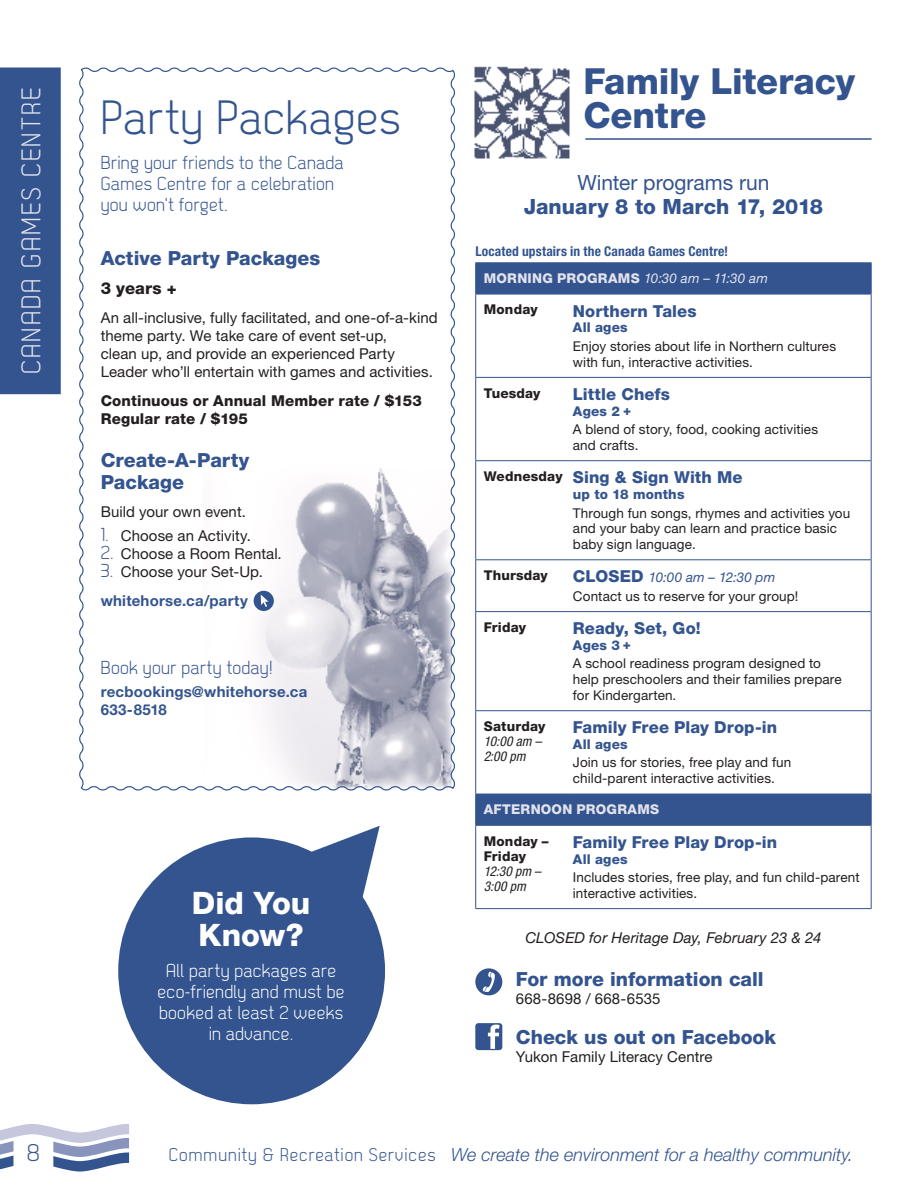
<style>
.page{position:relative;width:918px;height:1188px;background:#fff}
.page>*{position:absolute;margin:0;border:0;box-sizing:border-box;transform-origin:0 0}
.t1{font:48px "Dekar";letter-spacing:.025em;color:#33548e}
.t2{font:800 36px/34.5px "Helvetica Neue LT Std";letter-spacing:-.005em;color:#33548e}
.t3{font:800 30.9px/32.2px "Helvetica Neue LT Std";color:#fff}
.t4{font:27px "Dekar";letter-spacing:.075em;color:#e3e3ee}
.t5{font:24px "Dekar";color:#33548e}
.t6{font:800 21px "Helvetica Neue LT Std";color:#33548e}
.t7{font:21px "Helvetica Neue LT Std";color:#33548e}
.t8{font:800 19.5px/21.8px "Helvetica Neue LT Std";color:#33548e}
.t9{font:18.75px/21px "Dekar";letter-spacing:.015em;color:#33548e}
.t10{font:18.75px/21px "Dekar";letter-spacing:.015em;color:#fff;text-align:center}
.t11{font:italic 300 18px "Helvetica Neue LT Std";color:#33548e}
.t12{font:800 16.5px "Helvetica Neue LT Std";letter-spacing:.005em;color:#33548e}
.t13{font:800 16.5px "Helvetica Neue LT Std";letter-spacing:.005em;color:#231f20}
.t14{font:15px/18px "Helvetica Neue LT Std";letter-spacing:.005em;color:#231f20}
.t15{font:700 15px/28.8px "Helvetica Neue LT Std";letter-spacing:.015em;color:#33548e}
.t16{font:800 15px/18px "Helvetica Neue LT Std";letter-spacing:.01em;color:#231f20}
.t17{font:italic 15px "Helvetica Neue LT Std";letter-spacing:.01em;color:#231f20}
.t18{font:13.5px/15.8px "Helvetica Neue LT Std";letter-spacing:.01em;color:#231f20}
.t19{font:700 condensed 13.5px/26.8px "Helvetica Neue LT Std";letter-spacing:.01em;color:#33548e}
.t20{font:800 13.5px/15.8px "Helvetica Neue LT Std";letter-spacing:.015em;color:#231f20}
.t21{font:800 13.5px "Helvetica Neue LT Std";letter-spacing:.015em;color:#33548e}
.t22{font:italic condensed 13.5px/15px "Helvetica Neue LT Std";color:#231f20}
.t23{font:800 13.5px "Helvetica Neue LT Std";letter-spacing:.02em;color:#e3e3ee}
.s1{font-family:"Dekar";font-size:18.75px;color:#33548e}
.s2{font-family:"Dekar";font-weight:400;font-size:18.75px}
.s3{font-weight:400;color:#231f20}
.s4{font-weight:800;font-stretch:normal;color:#e3e3ee}
.s5{font-weight:400;font-style:italic;font-stretch:normal;color:#e3e3ee}
.s6{font-size:13.5px;color:#231f20}
.s7{font-weight:800;font-size:16.5px;color:#33548e}
.s8{font-style:italic;color:#33548e}
.s9{font-family:"Dekar";font-weight:400;font-style:normal;font-size:18.3px}
</style>
<div class="page">
<svg style="left:79px;top:67px;width:376px;height:724px"></svg>
<svg style="left:0;top:1124px;width:129px;height:48px"></svg>
<svg style="left:476px;top:263px;width:395px;height:562px"></svg>
<hr style="left:475px;top:263px;width:1px;height:31px;background:#33548e">
<hr style="left:475px;top:262px;width:98px;height:1px;background:#33548e">
<hr style="left:573px;top:262px;width:299px;height:1px;background:#33548e">
<hr style="left:871px;top:263px;width:1px;height:31px;background:#33548e">
<hr style="left:475px;top:294px;width:1px;height:83px;background:#33548e">
<hr style="left:475px;top:294px;width:98px;height:1px;background:#33548e">
<hr style="left:573px;top:294px;width:299px;height:1px;background:#33548e">
<hr style="left:871px;top:294px;width:1px;height:83px;background:#33548e">
<hr style="left:475px;top:378px;width:1px;height:82px;background:#33548e">
<hr style="left:475px;top:377px;width:98px;height:1px;background:#33548e">
<hr style="left:573px;top:377px;width:299px;height:1px;background:#33548e">
<hr style="left:871px;top:378px;width:1px;height:82px;background:#33548e">
<hr style="left:475px;top:461px;width:1px;height:98px;background:#33548e">
<hr style="left:475px;top:460px;width:98px;height:1px;background:#33548e">
<hr style="left:573px;top:460px;width:299px;height:1px;background:#33548e">
<hr style="left:871px;top:461px;width:1px;height:98px;background:#33548e">
<hr style="left:475px;top:560px;width:1px;height:51px;background:#33548e">
<hr style="left:475px;top:559px;width:98px;height:1px;background:#33548e">
<hr style="left:573px;top:559px;width:299px;height:1px;background:#33548e">
<hr style="left:871px;top:560px;width:1px;height:51px;background:#33548e">
<hr style="left:475px;top:612px;width:1px;height:98px;background:#33548e">
<hr style="left:475px;top:611px;width:98px;height:1px;background:#33548e">
<hr style="left:573px;top:611px;width:299px;height:1px;background:#33548e">
<hr style="left:871px;top:612px;width:1px;height:98px;background:#33548e">
<hr style="left:475px;top:711px;width:1px;height:83px;background:#33548e">
<hr style="left:475px;top:710px;width:98px;height:1px;background:#33548e">
<hr style="left:573px;top:710px;width:299px;height:1px;background:#33548e">
<hr style="left:871px;top:711px;width:1px;height:83px;background:#33548e">
<hr style="left:475px;top:794px;width:1px;height:31px;background:#33548e">
<hr style="left:475px;top:794px;width:98px;height:1px;background:#33548e">
<hr style="left:573px;top:794px;width:299px;height:1px;background:#33548e">
<hr style="left:871px;top:794px;width:1px;height:31px;background:#33548e">
<hr style="left:475px;top:826px;width:1px;height:82px;background:#33548e">
<hr style="left:475px;top:825px;width:98px;height:1px;background:#33548e">
<hr style="left:475px;top:908px;width:98px;height:1px;background:#33548e">
<hr style="left:573px;top:825px;width:299px;height:1px;background:#33548e">
<hr style="left:871px;top:826px;width:1px;height:82px;background:#33548e">
<hr style="left:573px;top:908px;width:299px;height:1px;background:#33548e">
<div style="left:475px;top:968px;width:27px;height:27px;background:#33548e;border-radius:50%"></div>
<svg style="left:483px;top:972px;width:12px;height:20px"></svg>
<svg style="left:475px;top:1023px;width:27px;height:27px"></svg>
<img style="left:474px;top:66px;width:96px;height:93px">
<hr style="left:585px;top:138px;width:287px;height:2px;background:#33548e">
<div style="left:118px;top:837px;width:267px;height:267px;background:#33548e;border-radius:50%"></div>
<svg style="left:308px;top:826px;width:72px;height:72px"></svg>
<div style="left:0;top:68px;width:61px;height:326px;background:#33548e"></div>
<h3 class="t4" style="left:18px;top:374px;width:288px;rotate:-90deg">CANADA GAMES CENTRE</h3>
<h1 class="t1" style="left:101px;top:94px;width:301px">Party Packages</h1>
<h3 class="t9" style="left:101px;top:153px;width:244px">Bring your friends to the Canada<br>Games Centre for a celebration you won't forget.</h3>
<h3 class="t8" style="left:101px;top:247px;width:221px">Active Party Packages</h3>
<p class="t13" style="left:101px;top:278px;width:77px">3 years +</p>
<p class="t14" style="left:101px;top:308px;width:339px">An all-inclusive, fully facilitated, and one-of-a-kind theme party. We take care of event set-up,<br>clean up, and provide an experienced Party Leader who’ll entertain with games and activities.</p>
<p class="t16" style="left:101px;top:391px;width:323px">Continuous or Annual Member rate / $153<br>Regular rate / $195</p>
<h3 class="t8" style="left:101px;top:449px;width:150px">Create-A-Party<br>Package</h3>
<p class="t14" style="left:101px;top:503px;width:147px">Build your own event.</p>
<p class="t14" style="left:101px;top:526px;width:152px"><span class="s1">1.</span> Choose an Activity.</p>
<p class="t14" style="left:101px;top:544px;width:183px"><span class="s1">2.</span> Choose a Room Rental.</p>
<p class="t15" style="left:101px;top:557px;width:164px"><span class="s2">3.</span> <span class="s3">Choose your Set-Up. </span>whitehorse.ca/party</p>
<h3 class="t9" style="left:101px;top:658px;width:173px">Book your party today!</h3>
<p class="t15" style="left:101px;top:683px;width:208px;line-height:18px">recbookings@whitehorse.ca<br>633-8518</p>
<h3 class="t3" style="left:192px;top:887px;width:120px">Did You<br>Know?</h3>
<h3 class="t10" style="left:158px;top:960px;width:188px">All party packages are eco-friendly and must be booked at least 2 weeks in advance.</h3>
<h2 class="t2" style="left:583px;top:64px;width:273px">Family Literacy<br>Centre</h2>
<h3 class="t7" style="left:578px;top:170px;width:193px">Winter programs run</h3>
<h3 class="t6" style="left:524px;top:194px;width:301px">January 8 to March 17, 2018</h3>
<p class="t19" style="left:484px;top:238px;width:286px;text-indent:-8px">Located upstairs in the Canada Games Centre!<br><span class="s4">MORNING PROGRAMS</span> <span class="s5">10:30 am – 11:30 am</span></p>
<p class="t20" style="left:484px;top:302px;width:55px">Monday</p>
<p class="t12" style="left:573px;top:301px;width:125px">Northern Tales</p>
<p class="t21" style="left:573px;top:320px;width:56px">All ages</p>
<p class="t18" style="left:573px;top:338px;width:265px">Enjoy stories about life in Northern cultures with fun, interactive activities.</p>
<p class="t20" style="left:484px;top:385px;width:58px">Tuesday</p>
<p class="t12" style="left:573px;top:384px;width:99px">Little Chefs</p>
<p class="t21" style="left:573px;top:403px;width:60px">Ages 2 +</p>
<p class="t18" style="left:573px;top:421px;width:247px">A blend of story, food, cooking activities and crafts.</p>
<p class="t12" style="left:484px;top:468px;width:260px"><span class="s6">Wednesday</span> Sing &amp; Sign With Me</p>
<p class="t21" style="left:573px;top:486px;width:113px">up to 18 months</p>
<p class="t18" style="left:573px;top:505px;width:279px">Through fun songs, rhymes and activities you and your baby can learn and practice basic baby sign language.</p>
<p class="t20" style="left:484px;top:568px;width:66px">Thursday</p>
<p class="t18" style="left:573px;top:568px;width:227px;line-height:18.5px"><span class="s7">CLOSED</span> <span class="s8">10:00 am – 12:30 pm<br></span>Contact us to reserve for your group!</p>
<p class="t20" style="left:484px;top:619px;width:44px">Friday</p>
<p class="t12" style="left:573px;top:619px;width:129px">Ready, Set, Go!</p>
<p class="t21" style="left:573px;top:637px;width:59px">Ages 3 +</p>
<p class="t18" style="left:573px;top:656px;width:270px">A school readiness program designed to help preschoolers and their families prepare for Kindergarten.</p>
<p class="t20" style="left:484px;top:718px;width:63px">Saturday</p>
<p class="t22" style="left:484px;top:734px;width:59px">10:00 am –<br>2:00 pm</p>
<p class="t12" style="left:573px;top:718px;width:206px">Family Free Play Drop-in</p>
<p class="t21" style="left:573px;top:736px;width:56px">All ages</p>
<p class="t18" style="left:573px;top:755px;width:220px">Join us for stories, free play and fun child-parent interactive activities.</p>
<p class="t23" style="left:484px;top:802px;width:177px">AFTERNOON PROGRAMS</p>
<p class="t20" style="left:484px;top:833px;width:66px">Monday –<br>Friday</p>
<p class="t22" style="left:484px;top:865px;width:59px">12:30 pm –<br>3:00 pm</p>
<p class="t12" style="left:573px;top:832px;width:206px">Family Free Play Drop-in</p>
<p class="t21" style="left:573px;top:851px;width:56px">All ages</p>
<p class="t18" style="left:573px;top:869px;width:288px">Includes stories, free play, and fun child-parent interactive activities.</p>
<p class="t17" style="left:525px;top:928px;width:298px">CLOSED for Heritage Day, February 23 &amp; 24</p>
<h3 class="t8" style="left:516px;top:968px;width:249px">For more information call</h3>
<p class="t14" style="left:516px;top:989px;width:146px">668-8698 / 668-6535</p>
<h3 class="t8" style="left:516px;top:1026px;width:262px">Check us out on Facebook</h3>
<p class="t14" style="left:516px;top:1047px;width:198px">Yukon Family Literacy Centre</p>
<h3 class="t5" style="left:27px;top:1141px;width:15px">8</h3>
<h3 class="t11" style="left:169px;top:1144px;width:686px"><span class="s9">Community &amp; Recreation Services</span> We create the environment for a healthy community.</h3>
</div>
